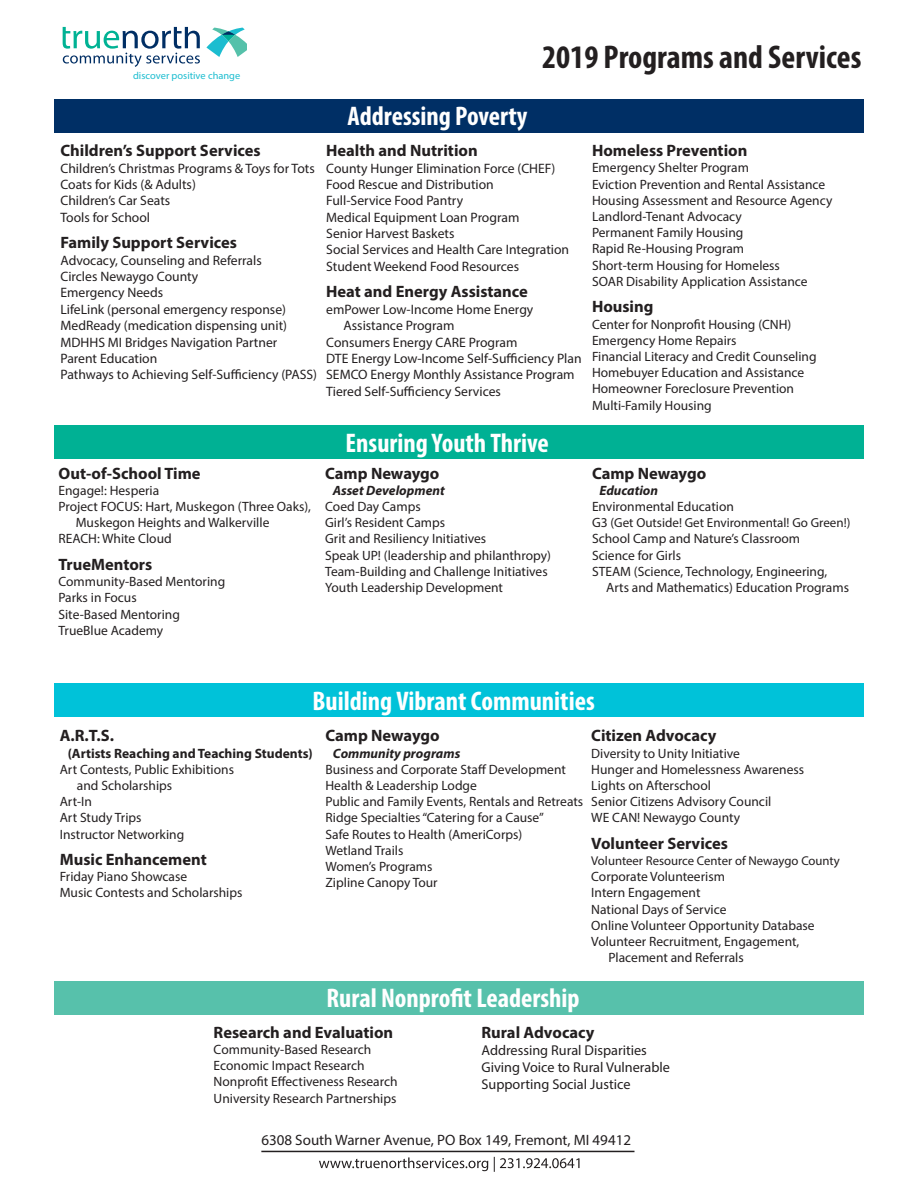
<style>
.page{position:relative;width:918px;height:1188px;background:#fff}
.page>*{position:absolute;margin:0;border:0;box-sizing:border-box;transform-origin:0 0}
.t1{font:700 condensed 33px "Myriad Pro";color:#231f20}
.t2{font:700 condensed 27px "Myriad Pro";color:#fff}
.t3{font:700 16.5px "Myriad Pro";color:#231f20}
.t4{font:15px "Myriad Pro";color:#231f20}
.t5{font:14.25px "Myriad Pro";color:#231f20}
.t6{font:13.65px "Myriad Pro";color:#231f20}
.t7{font:13.5px/16.2px "Myriad Pro";color:#231f20}
.t8{font:italic 700 13.5px "Myriad Pro";color:#231f20}
.t9{font:700 13.5px "Myriad Pro";color:#231f20}
.t10{font:13.05px "Myriad Pro";color:#231f20}
.t11{font:12.75px "Myriad Pro";color:#231f20}
.t12{font:10.2px "Myriad Pro";color:#1cbdd0}
.s1{font-size:13.5px}
.s2{font-size:13.2px}
</style>
<div class="page">
<div style="left:54px;top:683px;width:810px;height:34px;background:#00c2d9"></div>
<svg style="left:319px;top:1157px;width:261px;height:15px"></svg>
<hr style="left:261px;top:1151px;width:373px;height:1px;background:#231f20">
<div style="left:54px;top:425px;width:810px;height:34px;background:#00b194"></div>
<div style="left:54px;top:981px;width:810px;height:34px;background:#57c1ab"></div>
<div style="left:54px;top:99px;width:810px;height:34px;background:#002f65"></div>
<svg style="left:206px;top:28px;width:40px;height:29px"></svg>
<svg style="left:63px;top:27px;width:137px;height:40px"></svg>
<p class="t12" style="left:133px;top:69px;width:109px">discover positive change</p>
<p class="t1" style="left:542px;top:36px;width:321px">2019 Programs and Services</p>
<p class="t3" style="left:60px;top:140px;width:202px">Children’s Support Services</p>
<p class="t6" style="left:60px;top:160px;width:256px">Children’s Christmas Programs &amp; Toys for Tots</p>
<p class="t6" style="left:60px;top:176px;width:137px">Coats for Kids (&amp; Adults)</p>
<p class="t6" style="left:60px;top:192px;width:111px">Children’s Car Seats</p>
<p class="t6" style="left:60px;top:209px;width:91px">Tools for School</p>
<p class="t3" style="left:60px;top:232px;width:178px">Family Support Services</p>
<p class="t6" style="left:60px;top:252px;width:203px">Advocacy, Counseling and Referrals</p>
<p class="t6" style="left:60px;top:268px;width:139px">Circles Newaygo County</p>
<p class="t6" style="left:60px;top:284px;width:104px">Emergency Needs</p>
<p class="t6" style="left:60px;top:301px;width:227px">LifeLink (personal emergency response)</p>
<p class="t6" style="left:60px;top:317px;width:228px">MedReady (medication dispensing unit)</p>
<p class="t6" style="left:60px;top:334px;width:218px">MDHHS MI Bridges Navigation Partner</p>
<p class="t6" style="left:60px;top:350px;width:98px">Parent Education</p>
<p class="t6" style="left:60px;top:366px;width:258px">Pathways to Achieving Self-Sufficiency (PASS)</p>
<p class="t2" style="left:348px;top:99px;width:181px">Addressing Poverty</p>
<p class="t3" style="left:326px;top:140px;width:153px">Health and Nutrition</p>
<p class="t6" style="left:326px;top:160px;width:231px">County Hunger Elimination Force (CHEF)</p>
<p class="t6" style="left:326px;top:176px;width:169px">Food Rescue and Distribution</p>
<p class="t6" style="left:326px;top:192px;width:138px">Full-Service Food Pantry</p>
<p class="t6" style="left:326px;top:209px;width:195px">Medical Equipment Loan Program</p>
<p class="t6" style="left:326px;top:225px;width:130px">Senior Harvest Baskets</p>
<p class="t6" style="left:326px;top:241px;width:244px">Social Services and Health Care Integration</p>
<p class="t6" style="left:326px;top:258px;width:194px">Student Weekend Food Resources</p>
<p class="t3" style="left:326px;top:281px;width:203px">Heat and Energy Assistance</p>
<p class="t6" style="left:326px;top:301px;width:209px">emPower Low-Income Home Energy</p>
<p class="t6" style="left:344px;top:317px;width:112px">Assistance Program</p>
<p class="t6" style="left:326px;top:334px;width:193px">Consumers Energy CARE Program</p>
<p class="t6" style="left:326px;top:350px;width:257px">DTE Energy Low-Income Self-Sufficiency Plan</p>
<p class="t6" style="left:326px;top:366px;width:250px">SEMCO Energy Monthly Assistance Program</p>
<p class="t6" style="left:326px;top:383px;width:176px">Tiered Self-Sufficiency Services</p>
<p class="t3" style="left:58px;top:462px;width:144px">Out-of-School Time</p>
<p class="t7" style="left:58px;top:482px;width:102px">Engage!: Hesperia</p>
<p class="t7" style="left:58px;top:498px;width:254px">Project FOCUS: Hart, Muskegon (Three Oaks),</p>
<p class="t7" style="left:76px;top:514px;width:195px">Muskegon Heights and Walkerville</p>
<p class="t7" style="left:58px;top:531px;width:115px">REACH: White Cloud</p>
<p class="t3" style="left:58px;top:554px;width:95px">TrueMentors</p>
<p class="t7" style="left:58px;top:573px;width:168px">Community-Based Mentoring</p>
<p class="t7" style="left:58px;top:590px;width:80px">Parks in Focus</p>
<p class="t7" style="left:58px;top:606px;width:123px">Site-Based Mentoring</p>
<p class="t7" style="left:58px;top:622px;width:106px">TrueBlue Academy</p>
<p class="t2" style="left:346px;top:426px;width:205px">Ensuring Youth Thrive</p>
<p class="t3" style="left:325px;top:462px;width:116px">Camp Newaygo</p>
<p class="t8" style="left:333px;top:482px;width:114px">Asset Development</p>
<p class="t7" style="left:325px;top:498px;width:97px">Coed Day Camps</p>
<p class="t7" style="left:325px;top:514px;width:121px">Girl’s Resident Camps</p>
<p class="t7" style="left:325px;top:531px;width:163px">Grit and Resiliency Initiatives</p>
<p class="t7" style="left:325px;top:547px;width:227px">Speak UP! (leadership and philanthropy)</p>
<p class="t7" style="left:325px;top:563px;width:224px">Team-Building and Challenge Initiatives</p>
<p class="t7" style="left:325px;top:579px;width:179px">Youth Leadership Development</p>
<p class="t3" style="left:592px;top:140px;width:157px">Homeless Prevention</p>
<p class="t7" style="left:592px;top:160px;width:159px">Emergency Shelter Program</p>
<p class="t7" style="left:592px;top:176px;width:235px">Eviction Prevention and Rental Assistance</p>
<p class="t7" style="left:592px;top:192px;width:242px">Housing Assessment and Resource Agency<br>Landlord-Tenant Advocacy</p>
<p class="t7" style="left:592px;top:224px;width:153px">Permanent Family Housing</p>
<p class="t7" style="left:592px;top:241px;width:154px">Rapid Re-Housing Program</p>
<p class="t7" style="left:592px;top:257px;width:189px">Short-term Housing for Homeless</p>
<p class="t7" style="left:592px;top:273px;width:217px">SOAR Disability Application Assistance</p>
<p class="t3" style="left:592px;top:296px;width:63px">Housing</p>
<p class="t7" style="left:592px;top:316px;width:201px">Center for Nonprofit Housing (CNH)</p>
<p class="t7" style="left:592px;top:332px;width:146px">Emergency Home Repairs</p>
<p class="t7" style="left:592px;top:348px;width:226px">Financial Literacy and Credit Counseling</p>
<p class="t7" style="left:592px;top:364px;width:214px">Homebuyer Education and Assistance</p>
<p class="t7" style="left:592px;top:381px;width:204px">Homeowner Foreclosure Prevention</p>
<p class="t7" style="left:592px;top:397px;width:121px">Multi-Family Housing</p>
<p class="t3" style="left:592px;top:462px;width:116px">Camp Newaygo</p>
<p class="t8" style="left:599px;top:482px;width:60px">Education</p>
<p class="t7" style="left:592px;top:498px;width:143px">Environmental Education</p>
<p class="t10" style="left:592px;top:515px;width:260px"><span class="s1">G3</span> <span class="s2">(</span>Get Outside! Get Environmental! Go Green!)</p>
<p class="t7" style="left:592px;top:531px;width:210px">School Camp and Nature’s Classroom</p>
<p class="t7" style="left:592px;top:547px;width:91px">Science for Girls</p>
<p class="t7" style="left:592px;top:563px;width:237px">STEAM (Science, Technology, Engineering,</p>
<p class="t7" style="left:606px;top:579px;width:244px">Arts and Mathematics) Education Programs</p>
<p class="t2" style="left:313px;top:684px;width:284px">Building Vibrant Communities</p>
<p class="t3" style="left:60px;top:725px;width:56px">A.R.T.S.</p>
<p class="t9" style="left:68px;top:744px;width:246px">(Artists Reaching and Teaching Students)</p>
<p class="t7" style="left:60px;top:761px;width:176px">Art Contests, Public Exhibitions</p>
<p class="t7" style="left:77px;top:777px;width:97px">and Scholarships</p>
<p class="t7" style="left:60px;top:793px;width:34px">Art-In</p>
<p class="t7" style="left:60px;top:809px;width:83px">Art Study Trips</p>
<p class="t7" style="left:60px;top:826px;width:126px">Instructor Networking</p>
<p class="t3" style="left:60px;top:849px;width:149px">Music Enhancement</p>
<p class="t7" style="left:60px;top:868px;width:129px">Friday Piano Showcase</p>
<p class="t7" style="left:60px;top:885px;width:184px">Music Contests and Scholarships</p>
<p class="t3" style="left:326px;top:725px;width:116px">Camp Newaygo</p>
<p class="t8" style="left:333px;top:744px;width:129px">Community programs</p>
<p class="t7" style="left:326px;top:761px;width:242px">Business and Corporate Staff Development</p>
<p class="t7" style="left:326px;top:777px;width:153px">Health &amp; Leadership Lodge</p>
<p class="t7" style="left:326px;top:793px;width:259px">Public and Family Events, Rentals and Retreats</p>
<p class="t7" style="left:326px;top:809px;width:220px">Ridge Specialties “Catering for a Cause”</p>
<p class="t7" style="left:326px;top:826px;width:198px">Safe Routes to Health (AmeriCorps)</p>
<p class="t7" style="left:326px;top:842px;width:79px">Wetland Trails</p>
<p class="t7" style="left:326px;top:858px;width:109px">Women’s Programs</p>
<p class="t7" style="left:326px;top:874px;width:114px">Zipline Canopy Tour</p>
<p class="t3" style="left:591px;top:725px;width:127px">Citizen Advocacy</p>
<p class="t7" style="left:591px;top:745px;width:150px">Diversity to Unity Initiative</p>
<p class="t7" style="left:591px;top:761px;width:214px">Hunger and Homelessness Awareness</p>
<p class="t7" style="left:591px;top:777px;width:121px">Lights on Afterschool</p>
<p class="t7" style="left:591px;top:793px;width:182px">Senior Citizens Advisory Council</p>
<p class="t7" style="left:591px;top:809px;width:150px">WE CAN! Newaygo County</p>
<p class="t3" style="left:591px;top:833px;width:138px">Volunteer Services</p>
<p class="t11" style="left:591px;top:853px;width:250px">Volunteer Resource Center of Newaygo County</p>
<p class="t7" style="left:591px;top:868px;width:135px">Corporate Volunteerism</p>
<p class="t7" style="left:591px;top:885px;width:111px">Intern Engagement</p>
<p class="t7" style="left:591px;top:901px;width:137px">National Days of Service</p>
<p class="t7" style="left:591px;top:917px;width:225px">Online Volunteer Opportunity Database</p>
<p class="t7" style="left:591px;top:933px;width:210px">Volunteer Recruitment, Engagement,</p>
<p class="t7" style="left:608px;top:949px;width:137px">Placement and Referrals</p>
<p class="t2" style="left:327px;top:981px;width:255px">Rural Nonprofit Leadership</p>
<p class="t3" style="left:214px;top:1022px;width:181px">Research and Evaluation</p>
<p class="t7" style="left:214px;top:1041px;width:159px">Community-Based Research</p>
<p class="t7" style="left:214px;top:1057px;width:153px">Economic Impact Research</p>
<p class="t7" style="left:214px;top:1074px;width:185px">Nonprofit Effectiveness Research</p>
<p class="t7" style="left:214px;top:1090px;width:184px">University Research Partnerships</p>
<p class="t3" style="left:481px;top:1022px;width:115px">Rural Advocacy</p>
<p class="t5" style="left:481px;top:1041px;width:167px">Addressing Rural Disparities</p>
<p class="t5" style="left:481px;top:1058px;width:190px">Giving Voice to Rural Vulnerable</p>
<p class="t5" style="left:481px;top:1076px;width:151px">Supporting Social Justice</p>
<p class="t4" style="left:261px;top:1131px;width:371px">6308 South Warner Avenue, PO Box 149, Fremont, MI 49412</p>
</div>
